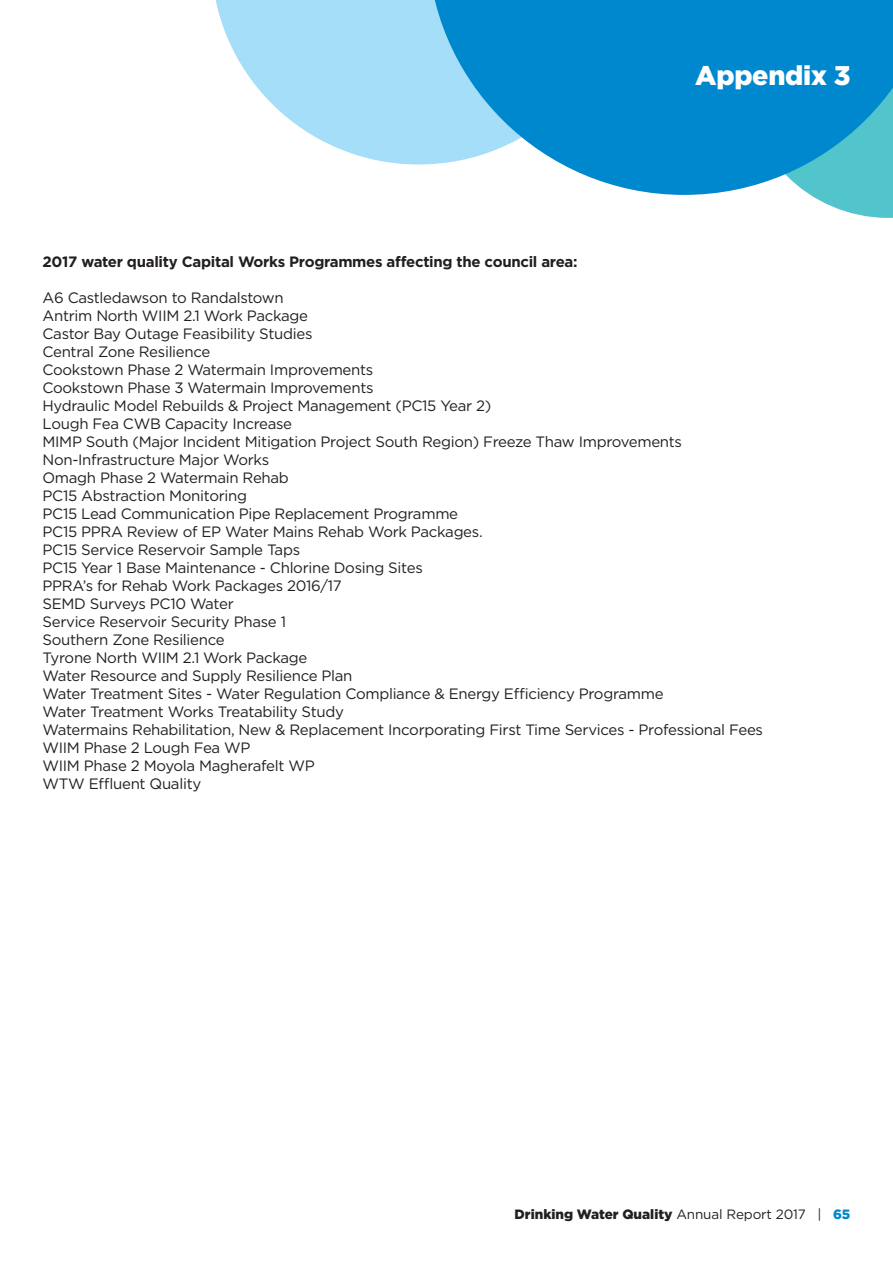
<style>
.page{position:relative;width:893px;height:1263px;background:#fff}
.page>*{position:absolute;margin:0;border:0;box-sizing:border-box;transform-origin:0 0}
.t1{font:900 27px "Gotham";letter-spacing:-.01em;color:#fff}
.t2{font:15px "Gotham";letter-spacing:-.02em;color:#231f20}
.t3{font:700 15px "Gotham";letter-spacing:-.02em;color:#231f20}
.t4{font:900 13.5px "Gotham";color:#231f20}
.s1{font-weight:400}
.s2{color:#0088ce}
</style>
<div class="page">
<svg style="left:811px;top:195px;width:82px;height:23px"></svg>
<svg style="left:215px;top:0;width:212px;height:164px;fill:#a4def8"></svg>
<svg style="left:427px;top:0;width:466px;height:195px;background:#289cd5"></svg>
<p class="t1" style="left:695px;top:60px;width:157px">Appendix 3</p>
<p class="t3" style="left:43px;top:252px;width:537px">2017 water quality Capital Works Programmes affecting the council area:</p>
<p class="t2" style="left:43px;top:288px;width:243px">A6 Castledawson to Randalstown</p>
<p class="t2" style="left:43px;top:306px;width:267px">Antrim North WIIM 2.1 Work Package</p>
<p class="t2" style="left:43px;top:324px;width:271px">Castor Bay Outage Feasibility Studies</p>
<p class="t2" style="left:43px;top:342px;width:169px">Central Zone Resilience</p>
<p class="t2" style="left:43px;top:360px;width:332px">Cookstown Phase 2 Watermain Improvements</p>
<p class="t2" style="left:43px;top:378px;width:333px">Cookstown Phase 3 Watermain Improvements</p>
<p class="t2" style="left:43px;top:396px;width:450px">Hydraulic Model Rebuilds &amp; Project Management (PC15 Year 2)</p>
<p class="t2" style="left:43px;top:414px;width:251px">Lough Fea CWB Capacity Increase</p>
<p class="t2" style="left:43px;top:432px;width:641px">MIMP South (Major Incident Mitigation Project South Region) Freeze Thaw Improvements</p>
<p class="t2" style="left:43px;top:450px;width:228px">Non-Infrastructure Major Works</p>
<p class="t2" style="left:43px;top:468px;width:248px">Omagh Phase 2 Watermain Rehab</p>
<p class="t2" style="left:43px;top:486px;width:206px">PC15 Abstraction Monitoring</p>
<p class="t2" style="left:43px;top:504px;width:417px">PC15 Lead Communication Pipe Replacement Programme</p>
<p class="t2" style="left:43px;top:522px;width:442px">PC15 PPRA Review of EP Water Mains Rehab Work Packages.</p>
<p class="t2" style="left:43px;top:540px;width:259px">PC15 Service Reservoir Sample Taps</p>
<p class="t2" style="left:43px;top:558px;width:382px">PC15 Year 1 Base Maintenance - Chlorine Dosing Sites</p>
<p class="t2" style="left:43px;top:576px;width:301px">PPRA’s for Rehab Work Packages 2016/17</p>
<p class="t2" style="left:43px;top:594px;width:193px">SEMD Surveys PC10 Water</p>
<p class="t2" style="left:43px;top:612px;width:245px">Service Reservoir Security Phase 1</p>
<p class="t2" style="left:43px;top:630px;width:184px">Southern Zone Resilience</p>
<p class="t2" style="left:43px;top:648px;width:266px">Tyrone North WIIM 2.1 Work Package</p>
<p class="t2" style="left:43px;top:666px;width:311px">Water Resource and Supply Resilience Plan</p>
<p class="t2" style="left:43px;top:684px;width:623px">Water Treatment Sites - Water Regulation Compliance &amp; Energy Efficiency Programme</p>
<p class="t2" style="left:43px;top:702px;width:303px">Water Treatment Works Treatability Study</p>
<p class="t2" style="left:43px;top:720px;width:722px">Watermains Rehabilitation, New &amp; Replacement Incorporating First Time Services - Professional Fees</p>
<p class="t2" style="left:43px;top:738px;width:210px">WIIM Phase 2 Lough Fea WP</p>
<p class="t2" style="left:43px;top:756px;width:274px">WIIM Phase 2 Moyola Magherafelt WP</p>
<p class="t2" style="left:43px;top:774px;width:160px">WTW Effluent Quality</p>
<p class="t4" style="left:515px;top:1206px;width:337px">Drinking Water Quality <span class="s1">Annual Report 2017 |</span> <span class="s2">65</span></p>
</div>
